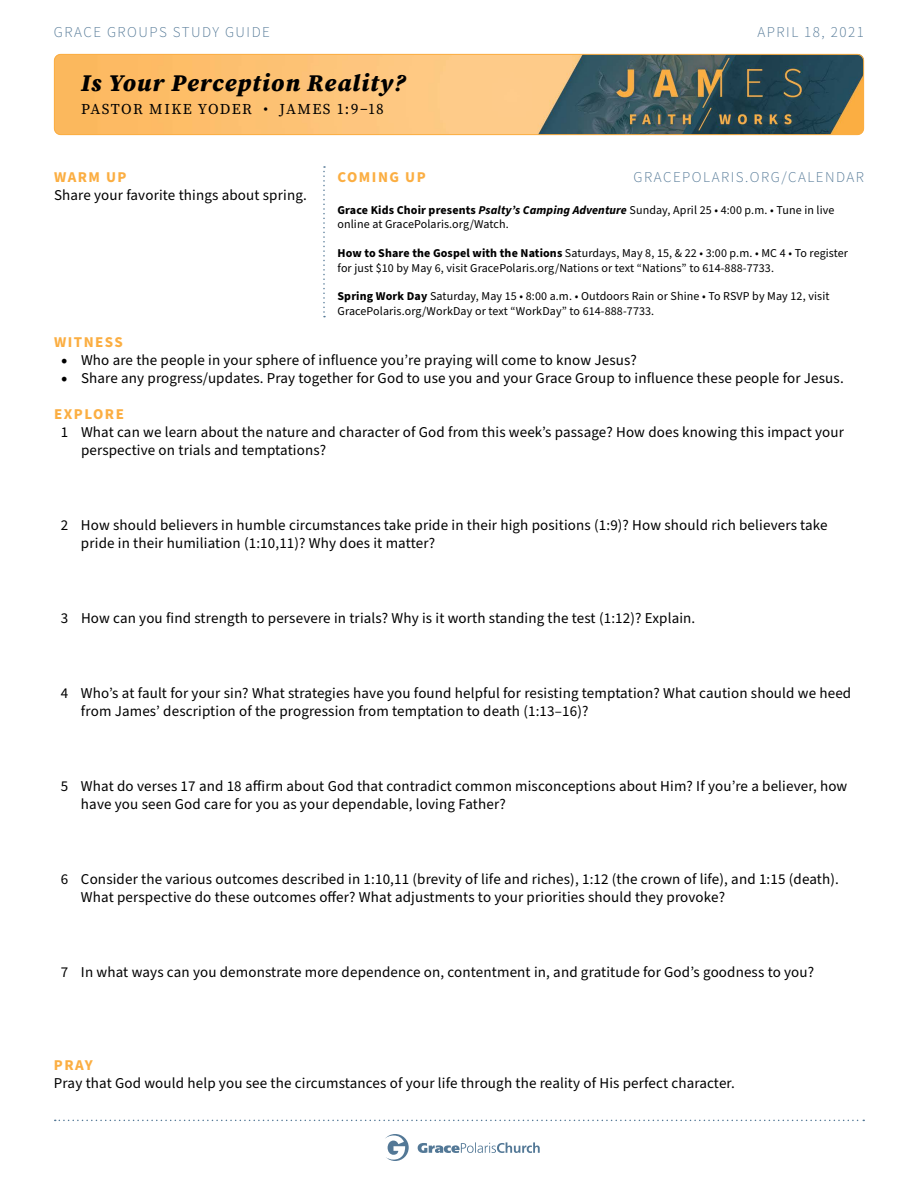
<style>
.page{position:relative;width:918px;height:1188px;background:#fff}
.page>*{position:absolute;margin:0;border:0;box-sizing:border-box;transform-origin:0 0}
.t1{font:italic 900 24px "Source Serif Pro";letter-spacing:.05em;color:#000}
.t2{font:15px/18px "Source Sans Pro";letter-spacing:.01em;color:#000}
.t3{font:300 15px "Source Sans Pro";letter-spacing:.1em;color:#537896}
.t4{font:700 15px "Source Sans Pro";letter-spacing:.1em;color:#fbae42}
.t5{font:15px "Source Serif Pro";letter-spacing:.09em;color:#000}
.t6{font:12px/14.4px "Source Sans Pro";letter-spacing:.01em;color:#000}
.s1{font-weight:700}
.s2{font-weight:700;font-style:italic}
.s3{font-family:"Minion Pro";font-size:18px}
</style>
<div class="page">
<img style="left:54px;top:54px;width:810px;height:81px">
<div style="left:54px;top:54px;width:810px;height:81px;border:1px solid #fbae42;border-radius:6px"></div>
<svg style="left:323px;top:166px;width:2px;height:151px"></svg>
<svg style="left:418px;top:1142px;width:122px;height:11px"></svg>
<svg style="left:385px;top:1134px;width:24px;height:27px"></svg>
<svg style="left:55px;top:1120px;width:809px;height:1px"></svg>
<p class="t3" style="left:54px;top:22px;width:217px">GRACE GROUPS STUDY GUIDE</p>
<p class="t3" style="left:758px;top:22px;width:108px">APRIL 18, 2021</p>
<h1 class="t1" style="left:81px;top:66px;width:326px">Is Your Perception Reality?</h1>
<p class="t5" style="left:81px;top:99px;width:304px">PASTOR MIKE YODER • JAMES 1:9–18</p>
<p class="t4" style="left:54px;top:166px;width:74px">WARM UP</p>
<p class="t2" style="left:54px;top:186px;width:254px">Share your favorite things about spring.</p>
<p class="t4" style="left:338px;top:166px;width:90px">COMING UP</p>
<p class="t3" style="left:634px;top:167px;width:232px">GRACEPOLARIS.ORG/CALENDAR</p>
<p class="t6" style="left:338px;top:203px;width:499px"><span class="s1">Grace Kids Choir presents</span> <span class="s2">Psalty’s Camping Adventure</span> Sunday, April 25 • 4:00 p.m. • Tune in live online at GracePolaris.org/Watch.</p>
<p class="t6" style="left:338px;top:246px;width:512px"><span class="s1">How to Share the Gospel with the Nations</span> Saturdays, May 8, 15, &amp; 22 • 3:00 p.m. • MC 4 • To register for just $10 by May 6, visit GracePolaris.org/Nations or text “Nations” to 614-888-7733.</p>
<p class="t6" style="left:338px;top:290px;width:494px"><span class="s1">Spring Work Day</span> Saturday, May 15 • 8:00 a.m. • Outdoors Rain or Shine • To RSVP by May 12, visit<br>GracePolaris.org/WorkDay or text “WorkDay” to 614-888-7733.</p>
<p class="t4" style="left:54px;top:332px;width:70px">WITNESS</p>
<p class="t2" style="left:61px;top:352px;width:578px"><span class="s3">•</span> Who are the people in your sphere of influence you’re praying will come to know Jesus?</p>
<p class="t2" style="left:61px;top:370px;width:785px"><span class="s3">•</span> Share any progress/updates. Pray together for God to use you and your Grace Group to influence these people for Jesus.</p>
<p class="t4" style="left:54px;top:404px;width:71px">EXPLORE</p>
<p class="t2" style="left:81px;top:424px;width:764px;text-indent:-20px">1 What can we learn about the nature and character of God from this week’s passage? How does knowing this impact your perspective on trials and temptations?</p>
<p class="t2" style="left:81px;top:517px;width:748px;text-indent:-20px">2 How should believers in humble circumstances take pride in their high positions (1:9)? How should rich believers take pride in their humiliation (1:10,11)? Why does it matter?</p>
<p class="t2" style="left:61px;top:610px;width:636px">3 How can you find strength to persevere in trials? Why is it worth standing the test (1:12)? Explain.</p>
<p class="t2" style="left:81px;top:685px;width:772px;text-indent:-20px">4 Who’s at fault for your sin? What strategies have you found helpful for resisting temptation? What caution should we heed from James’ description of the progression from temptation to death (1:13–16)?</p>
<p class="t2" style="left:81px;top:778px;width:768px;text-indent:-20px">5 What do verses 17 and 18 affirm about God that contradict common misconceptions about Him? If you’re a believer, how have you seen God care for you as your dependable, loving Father?</p>
<p class="t2" style="left:81px;top:871px;width:759px;text-indent:-20px">6 Consider the various outcomes described in 1:10,11 (brevity of life and riches), 1:12 (the crown of life), and 1:15 (death).<br>What perspective do these outcomes offer? What adjustments to your priorities should they provoke?</p>
<p class="t2" style="left:61px;top:964px;width:755px">7 In what ways can you demonstrate more dependence on, contentment in, and gratitude for God’s goodness to you?</p>
<p class="t4" style="left:54px;top:1055px;width:40px">PRAY</p>
<p class="t2" style="left:54px;top:1075px;width:682px">Pray that God would help you see the circumstances of your life through the reality of His perfect character.</p>
</div>
